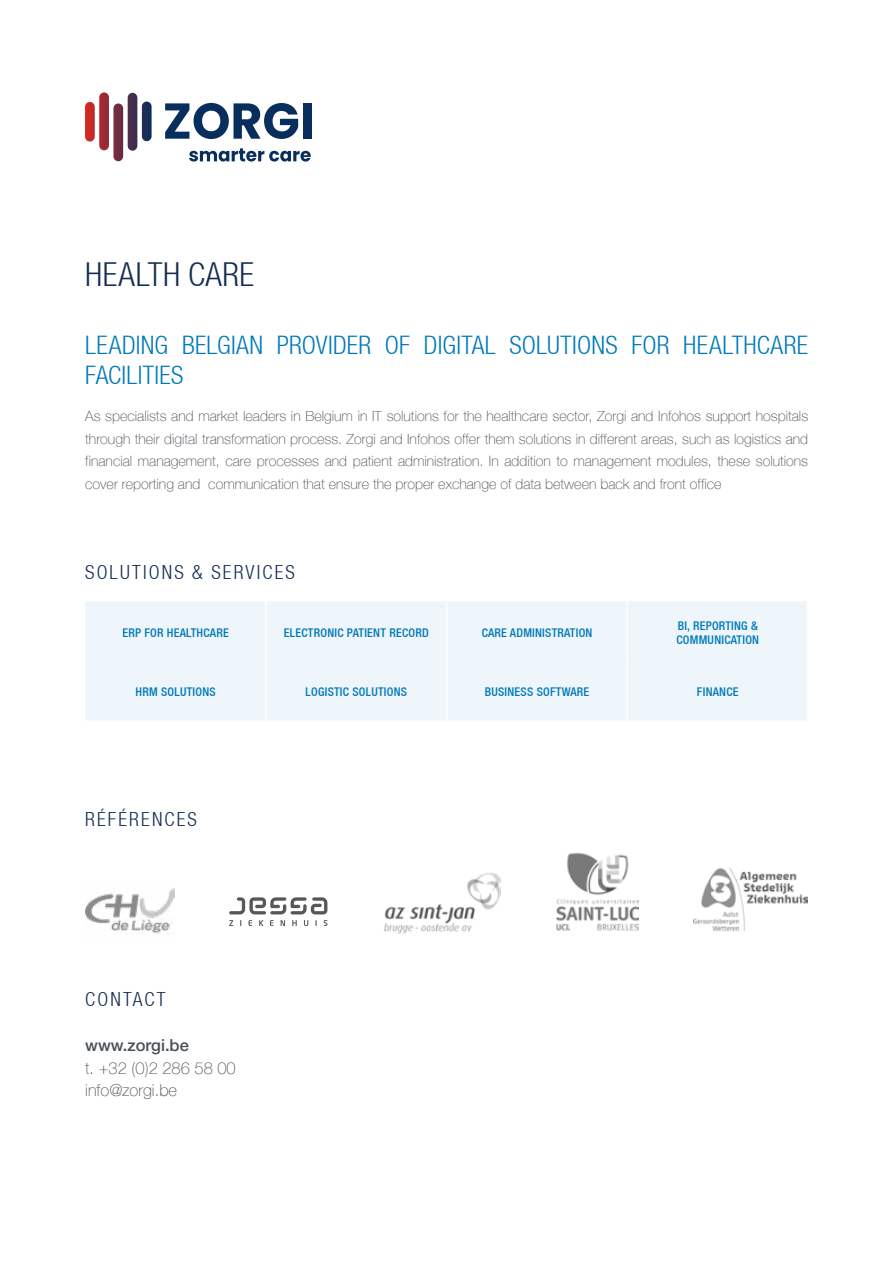
<style>
.page{position:relative;width:893px;height:1263px;background:#fff}
.page>*{position:absolute;margin:0;border:0;box-sizing:border-box;transform-origin:0 0}
.t1{font:300 condensed 33px "Helvetica Neue LT";letter-spacing:.015em;color:#152c51}
.t2{font:300 condensed 25.5px/30px "Helvetica Neue LT";letter-spacing:.01em;color:#007ab7}
.t3{font:300 condensed 19.5px "Helvetica Neue LT";letter-spacing:.11em;color:#152c51}
.t4{font:100 16.5px/22.5px "Helvetica Neue LT";color:#475058}
.t5{font:500 16.5px "Helvetica Neue LT";color:#475058}
.t6{font:100 14.25px/22.5px "Helvetica Neue LT";color:#475058;text-align:justify}
.t7{font:500 condensed 12px/13.5px "Helvetica Neue LT";letter-spacing:.02em;color:#007ab7}
</style>
<div class="page">
<div style="left:85px;top:601px;width:722px;height:119px;background:#eef5fb"></div>
<hr style="left:265px;top:601px;width:2px;height:60px;background:#fff">
<hr style="left:446px;top:601px;width:1px;height:60px;background:#fff">
<hr style="left:627px;top:601px;width:1px;height:60px;background:#fff">
<hr style="left:265px;top:661px;width:2px;height:59px;background:#fff">
<hr style="left:446px;top:661px;width:1px;height:59px;background:#fff">
<hr style="left:627px;top:661px;width:1px;height:59px;background:#fff">
<img style="left:384px;top:873px;width:117px;height:61px">
<img style="left:556px;top:852px;width:82px;height:79px">
<img style="left:693px;top:867px;width:115px;height:65px">
<img style="left:85px;top:888px;width:89px;height:47px">
<svg style="left:229px;top:897px;width:98px;height:17px"></svg>
<svg style="left:229px;top:920px;width:4px;height:6px"></svg>
<svg style="left:315px;top:920px;width:2px;height:6px"></svg>
<svg style="left:249px;top:920px;width:3px;height:6px"></svg>
<svg style="left:270px;top:920px;width:3px;height:6px"></svg>
<svg style="left:259px;top:920px;width:4px;height:6px"></svg>
<svg style="left:281px;top:920px;width:4px;height:6px"></svg>
<svg style="left:292px;top:920px;width:5px;height:6px"></svg>
<svg style="left:304px;top:920px;width:4px;height:6px"></svg>
<svg style="left:324px;top:920px;width:3px;height:6px"></svg>
<div style="left:142px;top:102px;width:10px;height:39px;background:#182e5a;border-radius:5px"></div>
<div style="left:128px;top:93px;width:9px;height:58px;background:#432d4d;border-radius:5px"></div>
<svg style="left:113px;top:103px;width:10px;height:58px"></svg>
<svg style="left:99px;top:92px;width:10px;height:58px"></svg>
<div style="left:85px;top:102px;width:10px;height:40px;background:#cc2925;border-radius:5px"></div>
<svg style="left:165px;top:103px;width:133px;height:36px"></svg>
<div style="left:303px;top:103px;width:8px;height:36px;background:#082e5e"></div>
<svg style="left:189px;top:148px;width:122px;height:14px"></svg>
<h1 class="t1" style="left:85px;top:256px;width:170px">HEALTH CARE</h1>
<h2 class="t2" style="left:85px;top:330px;width:724px">LEADING BELGIAN PROVIDER OF DIGITAL SOLUTIONS FOR HEALTHCARE<br>FACILITIES</h2>
<p class="t6" style="left:85px;top:405px;width:724px">As specialists and market leaders in Belgium in IT solutions for the healthcare sector, Zorgi and Infohos support hospitals through their digital transformation process. Zorgi and Infohos offer them solutions in different areas, such as logistics and financial management, care processes and patient administration. In addition to management modules, these solutions cover reporting and communication that ensure the proper exchange of data between back and front office</p>
<h3 class="t3" style="left:85px;top:561px;width:211px">SOLUTIONS &amp; SERVICES</h3>
<p class="t7" style="left:122px;top:626px;width:108px">ERP FOR HEALTHCARE</p>
<p class="t7" style="left:284px;top:626px;width:146px">ELECTRONIC PATIENT RECORD</p>
<p class="t7" style="left:482px;top:626px;width:112px">CARE ADMINISTRATION</p>
<p class="t7" style="left:676px;top:619px;width:84px">BI, REPORTING &amp;<br>COMMUNICATION</p>
<p class="t7" style="left:135px;top:685px;width:82px">HRM SOLUTIONS</p>
<p class="t7" style="left:306px;top:685px;width:103px">LOGISTIC SOLUTIONS</p>
<p class="t7" style="left:485px;top:685px;width:106px">BUSINESS SOFTWARE</p>
<p class="t7" style="left:697px;top:685px;width:43px">FINANCE</p>
<h3 class="t3" style="left:85px;top:808px;width:113px">RÉFÉRENCES</h3>
<h3 class="t3" style="left:85px;top:988px;width:82px">CONTACT</h3>
<p class="t5" style="left:85px;top:1036px;width:105px">www.zorgi.be</p>
<p class="t4" style="left:85px;top:1057px;width:152px">t. +32 (0)2 286 58 00 info@zorgi.be</p>
</div>
